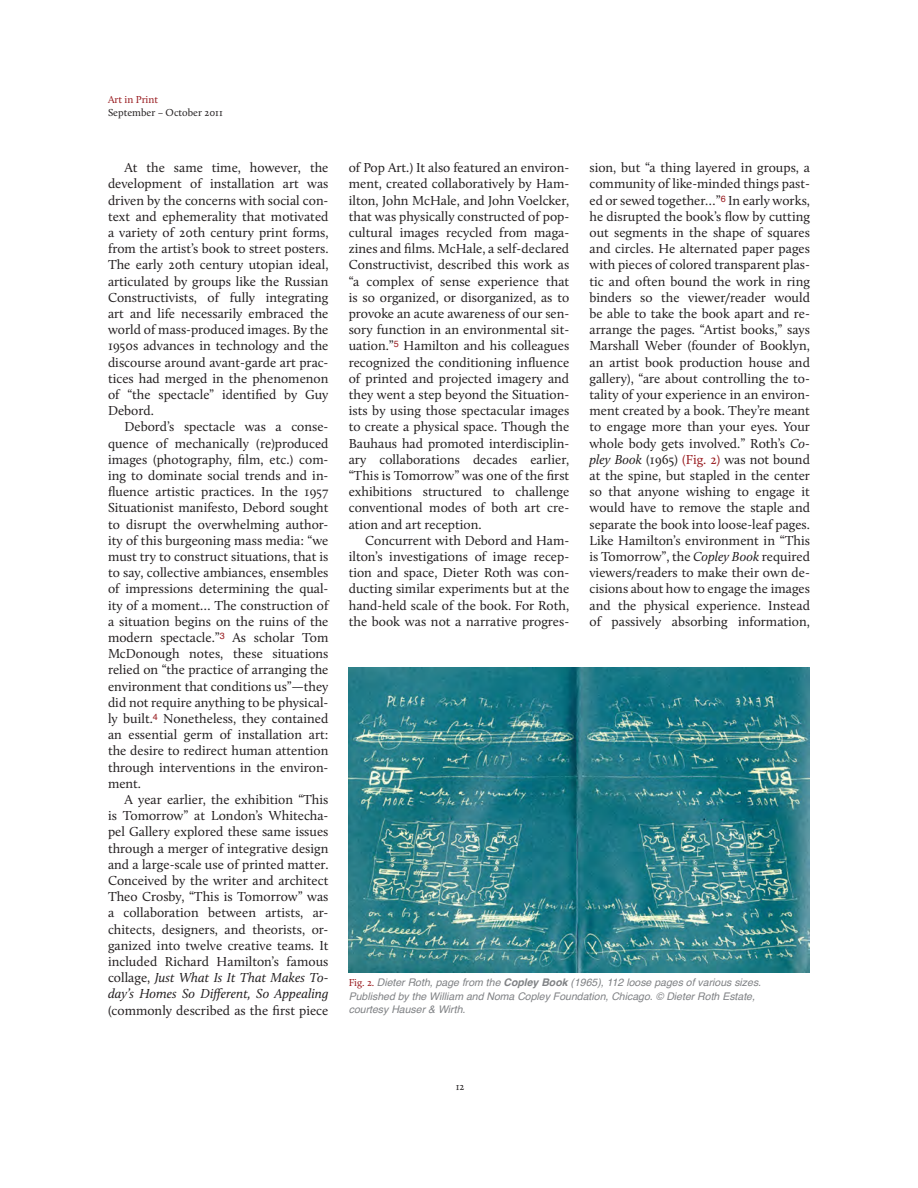
<style>
.page{position:relative;width:918px;height:1188px;background:#fff}
.page>*{position:absolute;margin:0;border:0;box-sizing:border-box;transform-origin:0 0}
.t1{font:13.5px/16.2px "Calluna";color:#231f20;text-align:justify}
.t2{font:italic 10.5px/13.5px "Helvetica";color:#808285}
.t3{font:10.5px "Calluna";color:#231f20}
.t4{font:10.5px "Calluna";color:#981a1e}
.s1{font-style:italic}
.s2{color:#981a1e}
.s3{font-family:"Calluna";font-style:normal;color:#981a1e}
.s4{font-weight:700}
</style>
<div class="page">
<img style="left:349px;top:667px;width:461px;height:305px">
<p class="t4" style="left:108px;top:93px;width:52px">Art in Print</p>
<p class="t3" style="left:108px;top:106px;width:117px">September – October 2011</p>
<p class="t1" style="left:108px;top:159px;width:222px;text-indent:16px">At the same time, however, the development of installation art was driven by the concerns with social con&shy;text and ephemerality that motivated a variety of 20th century print forms, from the artist’s book to street posters.<br>The early 20th century utopian ideal, articulated by groups like the Russian Constructivists, of fully integrating art and life necessarily embraced the world of mass-produced images. By the 1950s advances in technology and the discourse around avant-garde art prac&shy;tices had merged in the phenomenon of “the spectacle” identified by Guy Debord.</p>
<p class="t1" style="left:108px;top:419px;width:222px;text-indent:16px">Debord’s spectacle was a conse&shy;quence of mechanically (re)produced images (photography, film, etc.) com&shy;ing to dominate social trends and in&shy;fluence artistic practices. In the 1957<br>Situationist manifesto, Debord sought to disrupt the overwhelming author&shy;ity of this burgeoning mass media: “we must try to construct situations, that is to say, collective ambiances, ensembles of impressions determining the qual&shy;ity of a moment… The construction of a situation begins on the ruins of the modern spectacle.”<sup>3</sup> As scholar Tom McDonough notes, these situations relied on “the practice of arranging the environment that conditions us”—they did not require anything to be physical&shy;ly built.<sup>4</sup> Nonetheless, they contained an essential germ of installation art: the desire to redirect human attention through interventions in the environ&shy;ment.</p>
<p class="t1" style="left:108px;top:791px;width:222px;text-indent:16px">A year earlier, the exhibition “This is Tomorrow” at London’s Whitecha&shy;pel Gallery explored these same issues through a merger of integrative design and a large-scale use of printed matter.<br>Conceived by the writer and architect Theo Crosby, “This is Tomorrow” was a collaboration between artists, ar&shy;chitects, designers, and theorists, or&shy;ganized into twelve creative teams. It included Richard Hamilton’s famous collage, <span class="s1">Just What Is It That Makes To&shy;day’s Homes So Different, So Appealing </span>(commonly described as the first piece</p>
<p class="t1" style="left:349px;top:159px;width:222px">of Pop Art.) It also featured an environ&shy;ment, created collaboratively by Ham&shy;ilton, John McHale, and John Voelcker, that was physically constructed of pop&shy;cultural images recycled from maga&shy;zines and films. McHale, a self-declared Constructivist, described this work as “a complex of sense experience that is so organized, or disorganized, as to provoke an acute awareness of our sen&shy;sory function in an environmental sit&shy;uation.”<sup>5</sup> Hamilton and his colleagues recognized the conditioning influence of printed and projected imagery and they went a step beyond the Situation&shy;ists by using those spectacular images to create a physical space. Though the Bauhaus had promoted interdisciplin&shy;ary collaborations decades earlier, “This is Tomorrow” was one of the first exhibitions structured to challenge conventional modes of both art cre&shy;ation and art reception.</p>
<p class="t1" style="left:349px;top:532px;width:222px;text-indent:16px">Concurrent with Debord and Ham&shy;ilton’s investigations of image recep&shy;tion and space, Dieter Roth was con&shy;ducting similar experiments but at the hand-held scale of the book. For Roth, the book was not a narrative progres-</p>
<p class="t1" style="left:589px;top:159px;width:222px">sion, but “a thing layered in groups, a community of like-minded things past&shy;ed or sewed together…”<sup>6</sup> In early works, he disrupted the book’s flow by cutting out segments in the shape of squares and circles. He alternated paper pages with pieces of colored transparent plas&shy;tic and often bound the work in ring binders so the viewer/reader would be able to take the book apart and re&shy;arrange the pages. “Artist books,” says Marshall Weber (founder of Booklyn, an artist book production house and gallery), “are about controlling the to&shy;tality of your experience in an environ&shy;ment created by a book. They’re meant to engage more than your eyes. Your whole body gets involved.” Roth’s <span class="s1">Co&shy;pley Book</span> (1965) <span class="s2">(Fig. 2)</span> was not bound at the spine, but stapled in the center so that anyone wishing to engage it would have to remove the staple and separate the book into loose-leaf pages.<br>Like Hamilton’s environment in “This is Tomorrow”, the <span class="s1">Copley Book</span> required viewers/readers to make their own de&shy;cisions about how to engage the images and the physical experience. Instead of passively absorbing information,</p>
<p class="t2" style="left:349px;top:976px;width:414px"><span class="s3">Fig. 2.</span> Dieter Roth, page from the <span class="s4">Copley Book</span> (1965), 112 loose pages of various sizes.<br>Published by the William and Noma Copley Foundation, Chicago. © Dieter Roth Estate,</p>
<p class="t2" style="left:349px;top:1003px;width:118px">courtesy Hauser &amp; Wirth.</p>
<p class="t3" style="left:456px;top:1080px;width:10px">12</p>
</div>
